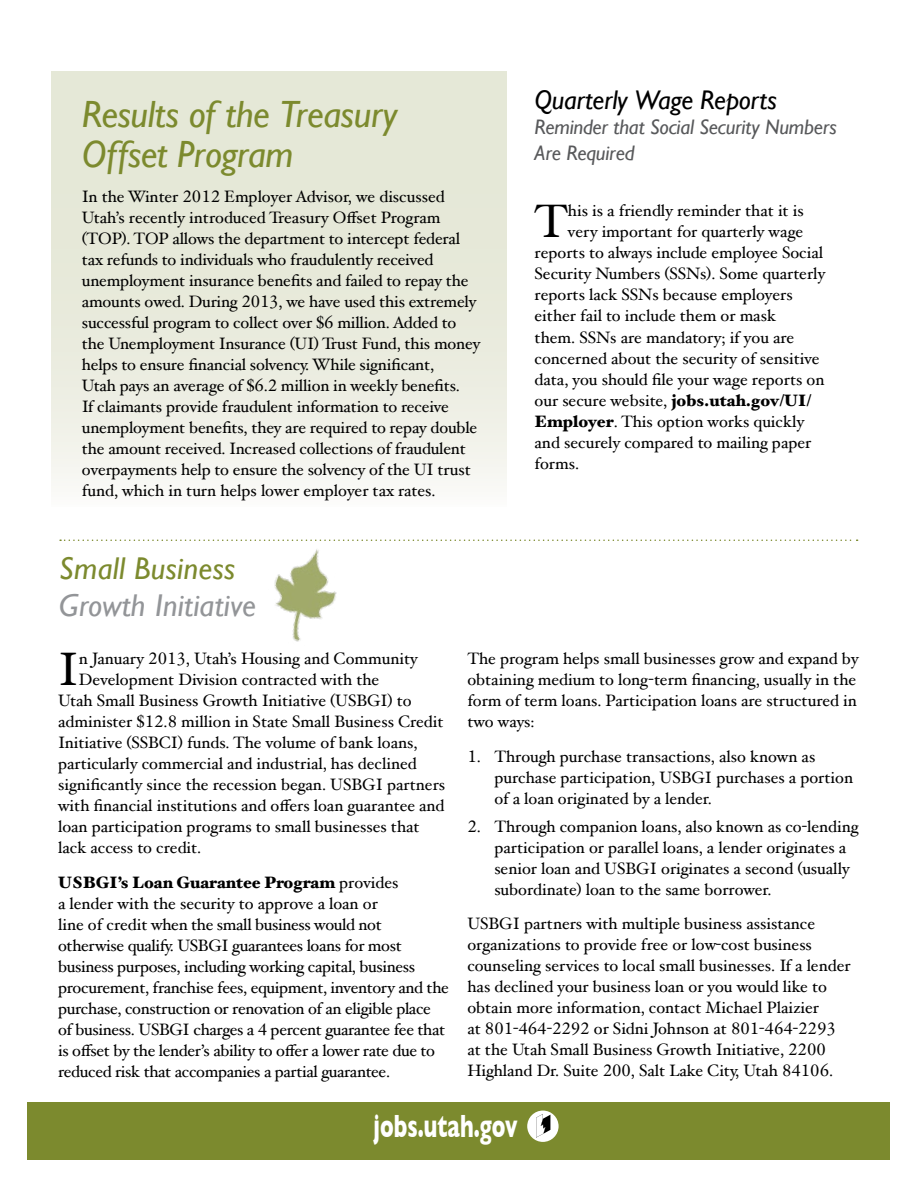
<style>
.page{position:relative;width:918px;height:1188px;background:#fff}
.page>*{position:absolute;margin:0;border:0;box-sizing:border-box;transform-origin:0 0}
.t1{font:46.95px "Hoefler Text";color:#000}
.t2{font:italic 37.95px/40.5px "Gill Sans";letter-spacing:-.015em;color:#7c8a2e}
.t3{font:700 32.85px "Gill Sans";color:#fff;scale:.65 1}
.t4{font:italic 31.5px "Gill Sans";letter-spacing:.01em;color:#939598}
.t5{font:italic 31.5px "Gill Sans";letter-spacing:.01em;color:#7c8a2e}
.t6{font:italic 27px "Gill Sans";letter-spacing:-.015em;color:#000}
.t7{font:italic 21px/25.5px "Gill Sans";letter-spacing:-.01em;color:#58595b}
.t8{font:16.5px/21px "Hoefler Text";color:#000}
.t9{font:16.5px/21px "Hoefler Text";letter-spacing:-.02em;color:#000}
.s1{font-weight:900}
</style>
<div class="page">
<div style="left:27px;top:1102px;width:863px;height:58px;background:#7c8a2e"></div>
<div style="left:527px;top:1111px;width:32px;height:31px;background:#fff;border-radius:50%"></div>
<svg style="left:536px;top:1114px;width:14px;height:24px"></svg>
<div style="left:51px;top:71px;width:456px;height:436px;background:linear-gradient(to bottom,#e0e4d0,#f4f4ee)"></div>
<svg style="left:60px;top:540px;width:798px;height:1px"></svg>
<img style="left:245px;top:539px;width:132px;height:103px">
<h2 class="t2" style="left:82px;top:93px;width:317px">Results of the Treasury<br>Offset Program</h2>
<p class="t8" style="left:82px;top:185px;width:400px">In the Winter 2012 Employer Advisor, we discussed Utah’s recently introduced Treasury Offset Program (TOP). TOP allows the department to intercept federal tax refunds to individuals who fraudulently received unemployment insurance benefits and failed to repay the amounts owed. During 2013, we have used this extremely successful program to collect over $6 million. Added to the Unemployment Insurance (UI) Trust Fund, this money helps to ensure financial solvency. While significant,<br>Utah pays an average of $6.2 million in weekly benefits.<br>If claimants provide fraudulent information to receive unemployment benefits, they are required to repay double the amount received. Increased collections of fraudulent overpayments help to ensure the solvency of the UI trust fund, which in turn helps lower employer tax rates.</p>
<h3 class="t5" style="left:59px;top:550px;width:177px">Small Business</h3>
<h3 class="t4" style="left:59px;top:587px;width:198px">Growth Initiative</h3>
<h3 class="t6" style="left:535px;top:84px;width:244px">Quarterly Wage Reports</h3>
<p class="t7" style="left:535px;top:115px;width:304px">Reminder that Social Security Numbers<br>Are Required</p>
<h1 class="t1" style="left:535px;top:194px;width:35px">T</h1>
<p class="t8" style="left:568px;top:200px;width:237px">his is a friendly reminder that it is</p>
<p class="t8" style="left:568px;top:221px;width:237px">very important for quarterly wage</p>
<p class="t8" style="left:535px;top:242px;width:290px">reports to always include employee Social</p>
<p class="t8" style="left:535px;top:263px;width:292px">Security Numbers (SSNs). Some quarterly</p>
<p class="t8" style="left:535px;top:284px;width:260px">reports lack SSNs because employers</p>
<p class="t8" style="left:535px;top:305px;width:243px">either fail to include them or mask</p>
<p class="t8" style="left:535px;top:326px;width:261px">them. SSNs are mandatory; if you are</p>
<p class="t8" style="left:535px;top:347px;width:287px">concerned about the security of sensitive</p>
<p class="t8" style="left:535px;top:368px;width:291px">data, you should file your wage reports on</p>
<p class="t8" style="left:535px;top:389px;width:278px">our secure website, <span class="s1">jobs.utah.gov/UI/</span></p>
<p class="t8" style="left:535px;top:410px;width:271px"><span class="s1">Employer</span>. This option works quickly</p>
<p class="t8" style="left:535px;top:431px;width:278px">and securely compared to mailing paper</p>
<p class="t8" style="left:535px;top:452px;width:46px">forms.</p>
<h1 class="t1" style="left:58px;top:642px;width:22px">I</h1>
<p class="t8" style="left:79px;top:648px;width:340px">n January 2013, Utah’s Housing and Community</p>
<p class="t8" style="left:79px;top:669px;width:302px">Development Division contracted with the</p>
<p class="t8" style="left:58px;top:690px;width:355px">Utah Small Business Growth Initiative (USBGI) to</p>
<p class="t8" style="left:58px;top:711px;width:387px">administer $12.8 million in State Small Business Credit</p>
<p class="t8" style="left:58px;top:732px;width:361px">Initiative (SSBCI) funds. The volume of bank loans,</p>
<p class="t8" style="left:58px;top:753px;width:360px">particularly commercial and industrial, has declined</p>
<p class="t8" style="left:58px;top:774px;width:389px">significantly since the recession began. USBGI partners</p>
<p class="t8" style="left:58px;top:795px;width:388px">with financial institutions and offers loan guarantee and</p>
<p class="t8" style="left:58px;top:816px;width:363px">loan participation programs to small businesses that</p>
<p class="t8" style="left:58px;top:837px;width:145px">lack access to credit.</p>
<p class="t9" style="left:58px;top:872px;width:392px"><span class="s1">USBGI’s Loan Guarantee Program</span> provides<br>a lender with the security to approve a loan or<br>line of credit when the small business would not otherwise qualify. USBGI guarantees loans for most business purposes, including working capital, business procurement, franchise fees, equipment, inventory and the purchase, construction or renovation of an eligible place of business. USBGI charges a 4 percent guarantee fee that is offset by the lender’s ability to offer a lower rate due to reduced risk that accompanies a partial guarantee.</p>
<p class="t8" style="left:467px;top:648px;width:393px">The program helps small businesses grow and expand by obtaining medium to long-term financing, usually in the form of term loans. Participation loans are structured in two ways:</p>
<p class="t8" style="left:494px;top:746px;width:360px;text-indent:-27px">1. Through purchase transactions, also known as purchase participation, USBGI purchases a portion of a loan originated by a lender.</p>
<p class="t8" style="left:494px;top:815px;width:366px;text-indent:-27px">2. Through companion loans, also known as co-lending participation or parallel loans, a lender originates a senior loan and USBGI originates a second (usually subordinate) loan to the same borrower.</p>
<p class="t8" style="left:467px;top:913px;width:385px">USBGI partners with multiple business assistance organizations to provide free or low-cost business counseling services to local small businesses. If a lender has declined your business loan or you would like to obtain more information, contact Michael Plaizier<br>at 801-464-2292 or Sidni Johnson at 801-464-2293 at the Utah Small Business Growth Initiative, 2200<br>Highland Dr. Suite 200, Salt Lake City, Utah 84106.</p>
<h3 class="t3" style="left:374px;top:1107px;width:223px">jobs.utah.gov</h3>
</div>
